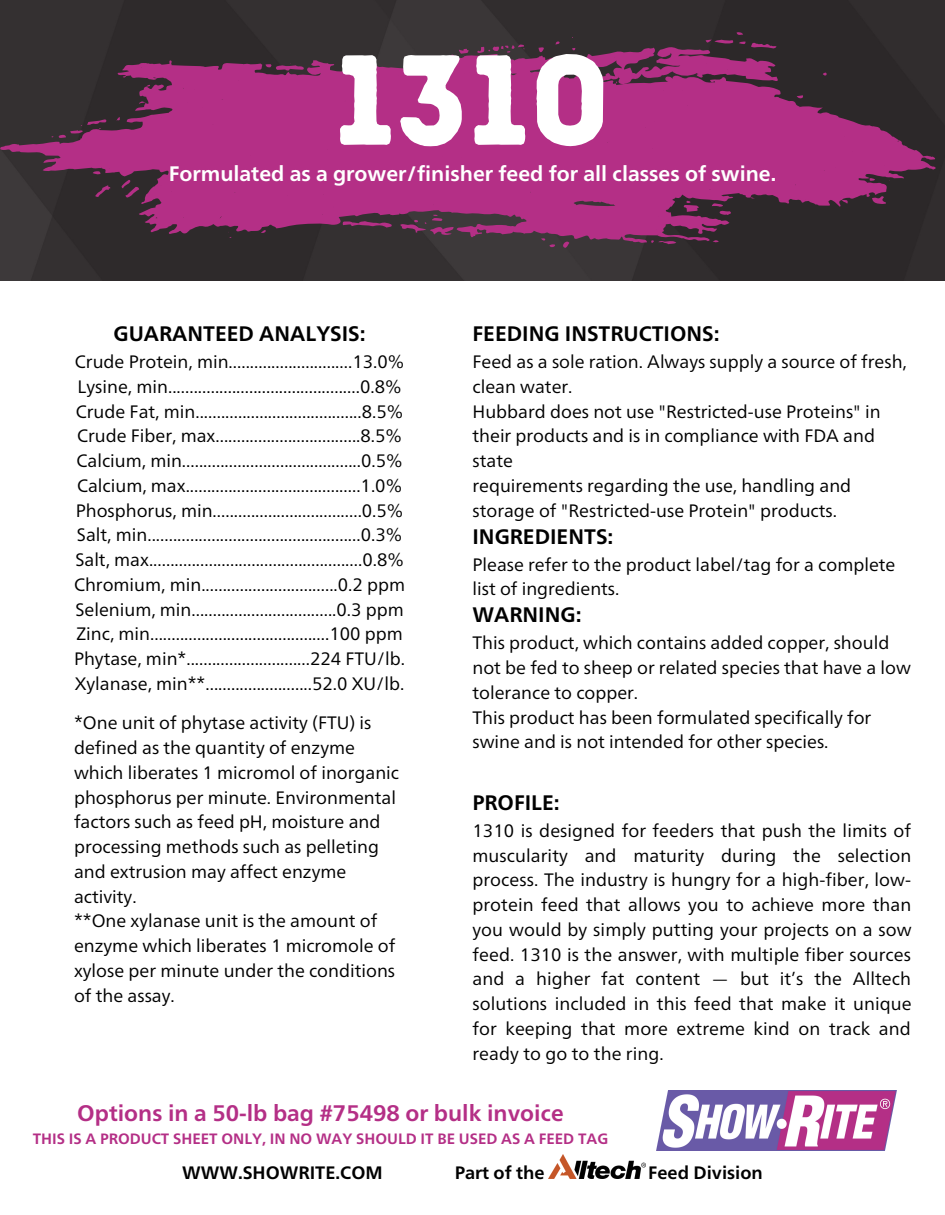
<style>
.page{position:relative;width:945px;height:1215px;background:#fff}
.page>*{position:absolute;margin:0;border:0;box-sizing:border-box;transform-origin:0 0}
.t1{font:127.5px "Intro Rust Base";color:#fff}
.t2{font:700 22.5px "Frutiger Neue LTW1 G";color:#b42f86}
.t3{font:700 21px "Frutiger Neue LTW1 G";color:#000}
.t4{font:700 21px "Frutiger Neue LTW1 G";color:#fff}
.t5{font:18px/24.8px "Frutiger Neue LTW1 G";color:#000}
.t6{font:700 18px "Frutiger Neue LTW1 G";color:#000}
.t7{font:700 15px "Frutiger Neue LTW1 G";color:#b42f86}
</style>
<div class="page">
<img style="left:0;top:0;width:945px;height:280px">
<img style="left:657px;top:1091px;width:240px;height:59px">
<img style="left:549px;top:1155px;width:96px;height:24px">
<svg style="left:0;top:47px;width:936px;height:197px;background:#832e65"></svg>
<svg style="left:713px;top:240px;width:6px;height:3px"></svg>
<svg style="left:823px;top:73px;width:4px;height:3px"></svg>
<svg style="left:562px;top:241px;width:7px;height:7px"></svg>
<svg style="left:541px;top:238px;width:14px;height:10px"></svg>
<svg style="left:539px;top:47px;width:5px;height:6px"></svg>
<svg style="left:555px;top:42px;width:5px;height:3px"></svg>
<svg style="left:342px;top:221px;width:50px;height:7px"></svg>
<svg style="left:261px;top:230px;width:5px;height:3px"></svg>
<svg style="left:228px;top:232px;width:3px;height:6px"></svg>
<svg style="left:400px;top:214px;width:54px;height:21px"></svg>
<svg style="left:123px;top:71px;width:7px;height:7px"></svg>
<svg style="left:751px;top:197px;width:4px;height:3px"></svg>
<svg style="left:706px;top:32px;width:71px;height:17px"></svg>
<svg style="left:116px;top:117px;width:4px;height:4px"></svg>
<svg style="left:797px;top:95px;width:6px;height:4px"></svg>
<svg style="left:459px;top:49px;width:10px;height:8px"></svg>
<svg style="left:121px;top:180px;width:18px;height:18px"></svg>
<svg style="left:93px;top:171px;width:8px;height:4px"></svg>
<svg style="left:51px;top:119px;width:56px;height:19px"></svg>
<svg style="left:95px;top:184px;width:15px;height:13px"></svg>
<svg style="left:651px;top:240px;width:25px;height:4px"></svg>
<svg style="left:266px;top:63px;width:38px;height:8px"></svg>
<svg style="left:477px;top:44px;width:47px;height:9px"></svg>
<svg style="left:712px;top:203px;width:20px;height:12px"></svg>
<svg style="left:684px;top:201px;width:15px;height:11px"></svg>
<svg style="left:869px;top:178px;width:6px;height:3px"></svg>
<h1 class="t1" style="left:334px;top:23px;width:279px">1310</h1>
<p class="t4" style="left:169px;top:165px;width:609px">Formulated as a grower/finisher feed for all classes of swine.</p>
<p class="t3" style="left:114px;top:325px;width:254px">GUARANTEED ANALYSIS:</p>
<p class="t5" style="left:74px;top:351px;width:333px">Crude Protein, min.............................13.0% Lysine, min.............................................0.8% Crude Fat, min.......................................8.5% Crude Fiber, max..................................8.5% Calcium, min..........................................0.5% Calcium, max.........................................1.0% Phosphorus, min...................................0.5% Salt, min..................................................0.3% Salt, max..................................................0.8% Chromium, min................................0.2 ppm Selenium, min..................................0.3 ppm Zinc, min..........................................100 ppm Phytase, min*.............................224 FTU/lb.<br>Xylanase, min**.........................52.0 XU/lb.</p>
<p class="t5" style="left:74px;top:712px;width:327px">*One unit of phytase activity (FTU) is defined as the quantity of enzyme which liberates 1 micromol of inorganic phosphorus per minute. Environmental factors such as feed pH, moisture and processing methods such as pelleting and extrusion may affect enzyme activity.<br>**One xylanase unit is the amount of enzyme which liberates 1 micromole of xylose per minute under the conditions of the assay.</p>
<p class="t3" style="left:472px;top:325px;width:249px">FEEDING INSTRUCTIONS:</p>
<p class="t5" style="left:472px;top:351px;width:436px">Feed as a sole ration. Always supply a source of fresh, clean water.<br>Hubbard does not use "Restricted-use Proteins" in their products and is in compliance with FDA and state<br>requirements regarding the use, handling and storage of "Restricted-use Protein" products.</p>
<p class="t3" style="left:472px;top:528px;width:142px">INGREDIENTS:</p>
<p class="t5" style="left:472px;top:554px;width:425px">Please refer to the product label/tag for a complete list of ingredients.</p>
<p class="t3" style="left:472px;top:606px;width:111px">WARNING:</p>
<p class="t5" style="left:472px;top:632px;width:440px">This product, which contains added copper, should not be fed to sheep or related species that have a low tolerance to copper.<br>This product has been formulated specifically for swine and is not intended for other species.</p>
<p class="t3" style="left:472px;top:794px;width:89px">PROFILE:</p>
<p class="t5" style="left:472px;top:820px;width:441px;text-align:justify">1310 is designed for feeders that push the limits of muscularity and maturity during the selection process. The industry is hungry for a high-fiber, low&shy;protein feed that allows you to achieve more than you would by simply putting your projects on a sow feed. 1310 is the answer, with multiple fiber sources and a higher fat content — but it’s the Alltech solutions included in this feed that make it unique for keeping that more extreme kind on track and ready to go to the ring.</p>
<p class="t2" style="left:77px;top:1104px;width:488px">Options in a 50-lb bag #75498 or bulk invoice</p>
<p class="t7" style="left:33px;top:1132px;width:577px">THIS IS A PRODUCT SHEET ONLY, IN NO WAY SHOULD IT BE USED AS A FEED TAG</p>
<p class="t6" style="left:182px;top:1166px;width:202px">WWW.SHOWRITE.COM</p>
<p class="t6" style="left:455px;top:1166px;width:92px">Part of the</p>
<p class="t6" style="left:648px;top:1166px;width:116px">Feed Division</p>
</div>
